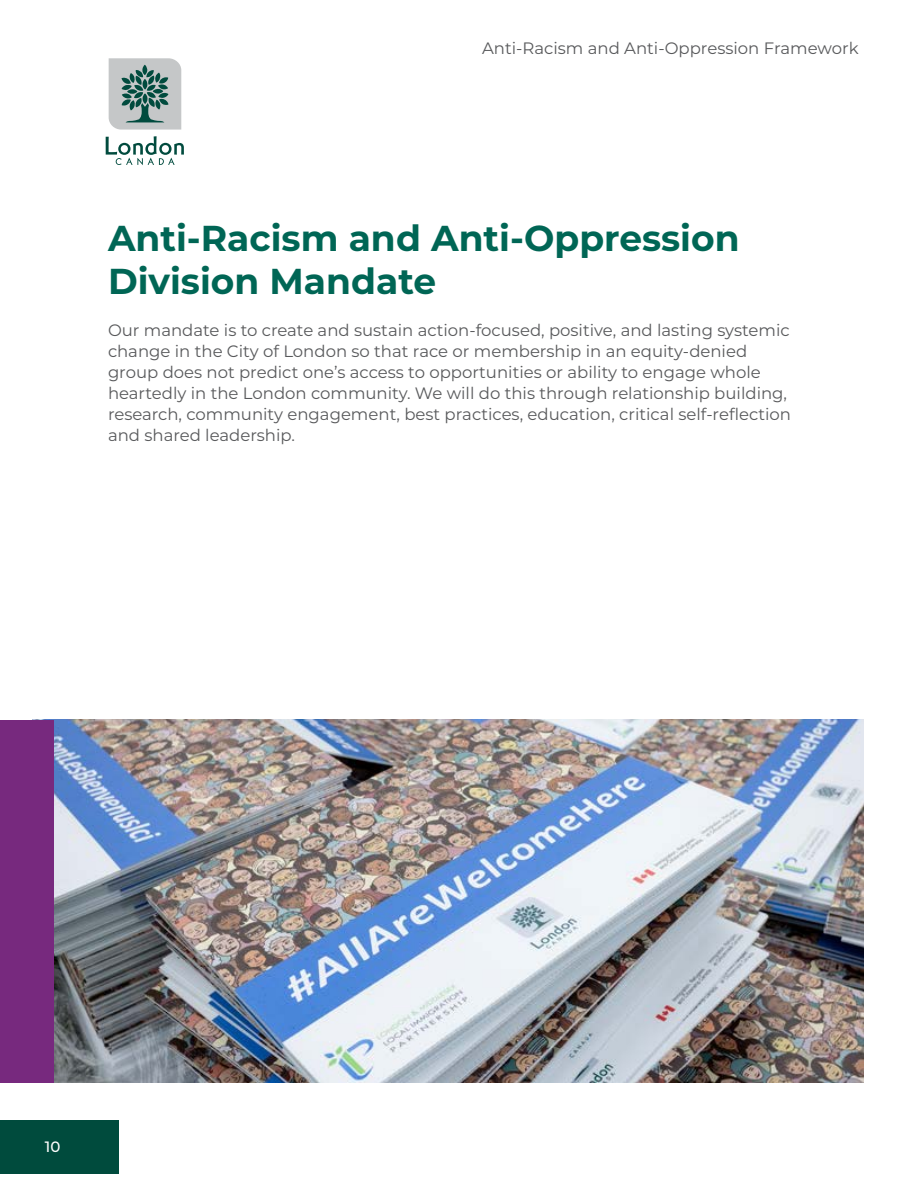
<style>
.page{position:relative;width:918px;height:1188px;background:#fff}
.page>*{position:absolute;margin:0;border:0;box-sizing:border-box;transform-origin:0 0}
.Paragraph_Heading__H1{font:700 36px/43.2px "Montserrat";color:#065}
.Paragraph_Body__P{font:16.5px/21px "Montserrat";color:#58595b}
.t1{font:500 15px "Montserrat";color:#fff}
</style>
<div class="page">
<svg style="left:106px;top:136px;width:78px;height:29px"></svg>
<svg style="left:109px;top:58px;width:72px;height:72px"></svg>
<img style="left:33px;top:719px;width:831px;height:363px">
<div style="left:0;top:720px;width:54px;height:362px;background:#77297e"></div>
<div style="left:0;top:1120px;width:119px;height:54px;background:#004b3d"></div>
<p class="Paragraph_Body__P" style="left:482px;top:37px;width:378px">Anti-Racism and Anti-Oppression Framework</p>
<h1 class="Paragraph_Heading__H1" style="left:108px;top:215px;width:633px">Anti-Racism and Anti-Oppression<br>Division Mandate</h1>
<p class="Paragraph_Body__P" style="left:108px;top:319px;width:685px">Our mandate is to create and sustain action-focused, positive, and lasting systemic change in the City of London so that race or membership in an equity-denied group does not predict one’s access to opportunities or ability to engage whole heartedly in the London community. We will do this through relationship building, research, community engagement, best practices, education, critical self-reflection and shared leadership.</p>
<p class="t1" style="left:45px;top:1136px;width:17px">10</p>
</div>
